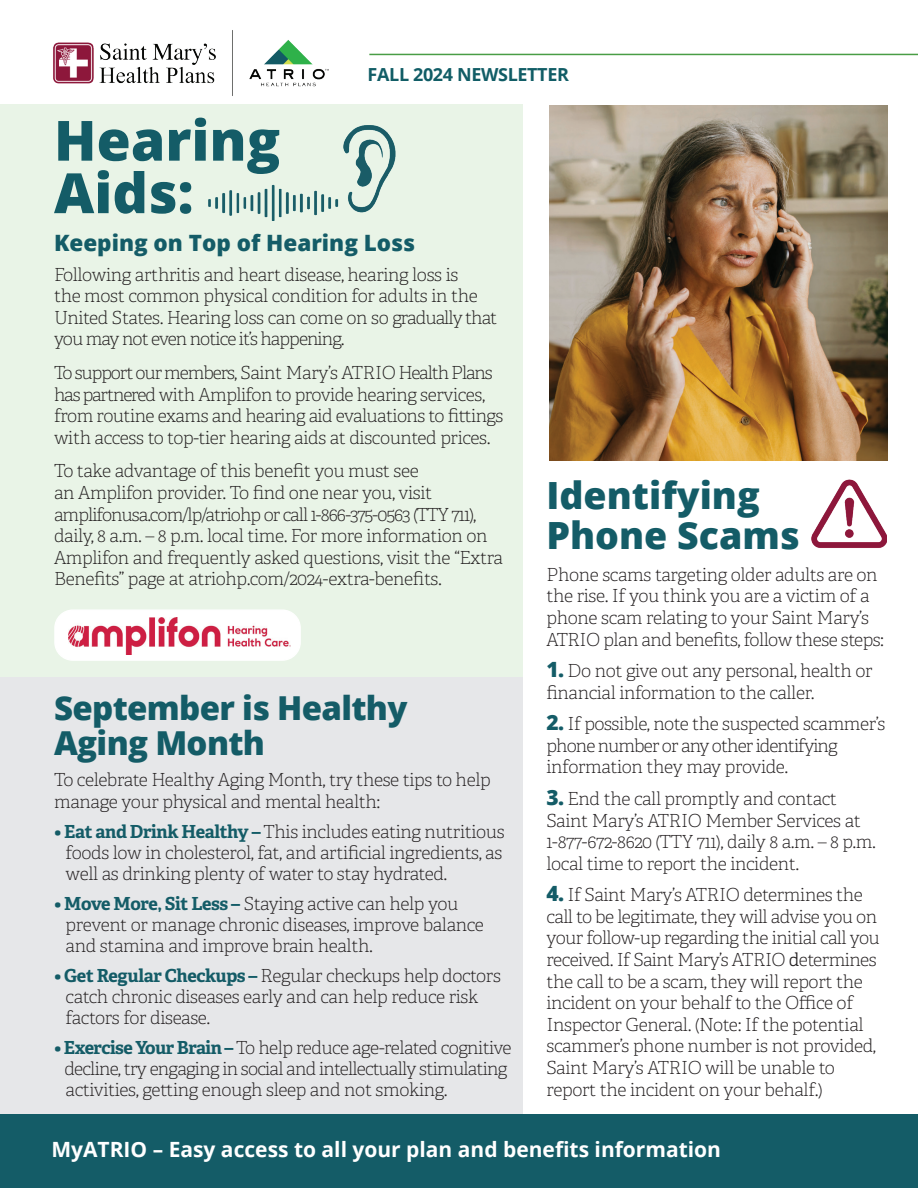
<style>
.page{position:relative;width:918px;height:1188px;background:#fff}
.page>*{position:absolute;margin:0;border:0;box-sizing:border-box;transform-origin:0 0}
.t1{font:800 55.5px/52.5px "Open Sans";color:#145c67}
.t2{font:800 37.5px/40.5px "Open Sans";color:#145c67}
.t3{font:800 33px/34.5px "Open Sans";letter-spacing:-.02em;color:#145c67}
.t4{font:800 22.5px "Open Sans";color:#145c67}
.t5{font:700 21px "Open Sans";color:#fff}
.t6{font:100 18px/21.6px "Adelle";letter-spacing:-.02em;color:#231f20}
.t7{font:100 18px/21px "Adelle";letter-spacing:-.04em;color:#231f20}
.t8{font:700 18px "Open Sans";letter-spacing:-.02em;color:#115d66}
.s1{font-weight:700;color:#145c67}
.s2{font-family:"Open Sans";font-weight:800;font-size:21px;color:#145c67}
.s3{font-weight:300}
</style>
<div class="page">
<div style="left:0;top:409px;width:523px;height:726px;background:#e6e7e9"></div>
<div style="left:0;top:105px;width:523px;height:572px;background:#e9f4e7"></div>
<div style="left:0;top:1115px;width:918px;height:73px;background:#145c67"></div>
<img style="left:208px;top:125px;width:187px;height:96px">
<hr style="left:369px;top:54px;width:549px;height:1px;background:#499d45">
<img style="left:549px;top:106px;width:338px;height:355px">
<div style="left:55px;top:610px;width:245px;height:50px;background:#fff;border-radius:18px"></div>
<img style="left:68px;top:618px;width:223px;height:36px">
<div style="left:54px;top:609px;width:247px;height:52px;border:1px solid #fff;border-radius:18px"></div>
<img style="left:48px;top:30px;width:290px;height:75px">
<img style="left:811px;top:479px;width:75px;height:69px">
<p class="t8" style="left:368px;top:62px;width:203px">FALL 2024 NEWSLETTER</p>
<h2 class="t1" style="left:54px;top:111px;width:228px">Hearing<br>Aids:</h2>
<h3 class="t4" style="left:54px;top:225px;width:363px">Keeping on Top of Hearing Loss</h3>
<p class="t6" style="left:54px;top:264px;width:445px">Following arthritis and heart disease, hearing loss is<br>the most common physical condition for adults in the United States. Hearing loss can come on so gradually that you may not even notice it’s happening.</p>
<p class="t6" style="left:54px;top:362px;width:451px">To support our members, Saint Mary’s ATRIO Health Plans haspartnered with Amplifon to provide hearing services, from routine exams and hearing aid evaluations to fittings with access to top-tier hearing aids at discounted prices.</p>
<p class="t6" style="left:54px;top:461px;width:451px">To take advantage of this benefit you must see<br>an Amplifon provider. To find one near you, visit amplifonusa.com/lp/atriohp or call 1-866-375-0563 (TTY 711), daily, 8 a.m. – 8 p.m. local time. For more information on Amplifon and frequently asked questions, visit the “Extra Benefits” page at atriohp.com/2024-extra-benefits.</p>
<h3 class="t3" style="left:54px;top:689px;width:355px">September is Healthy<br>Aging Month</h3>
<p class="t6" style="left:54px;top:769px;width:438px">To celebrate Healthy Aging Month, try these tips to help manage your physical and mental health:</p>
<p class="t6" style="left:66px;top:821px;width:441px;line-height:21px;text-indent:-12px"><span class="s1">• Eat and Drink Healthy –</span> This includes eating nutritious foods low in cholesterol, fat, and artificial ingredients, as well as drinking plenty of water to stay hydrated.</p>
<p class="t6" style="left:66px;top:893px;width:420px;line-height:21px;text-indent:-12px"><span class="s1">• Move More, Sit Less –</span> Staying active can help you prevent or manage chronic diseases, improve balance and stamina and improve brain health.</p>
<p class="t6" style="left:66px;top:965px;width:437px;text-indent:-12px"><span class="s1">• Get Regular Checkups –</span> Regular checkups help doctors catch chronic diseases early and can help reduce risk factors for disease.</p>
<p class="t7" style="left:65px;top:1038px;width:448px;text-indent:-11px"><span class="s1">• Exercise Your Brain –</span> To help reduce age-related cognitive decline, try engaging in social and intellectually stimulating activities, getting enough sleep and not smoking.</p>
<h3 class="t2" style="left:546px;top:473px;width:255px">Identifying<br>Phone Scams</h3>
<p class="t6" style="left:546px;top:564px;width:339px">Phone scams targeting older adults are on the rise. If you think you are a victim of a phone scam relating to your Saint Mary’s ATRIO plan and benefits, follow these steps:</p>
<p class="t6" style="left:546px;top:660px;width:328px"><span class="s2">1.</span> Do not give out any personal, health or financial information to the caller.</p>
<p class="t6" style="left:546px;top:713px;width:340px"><span class="s2">2.</span> If possible, note the suspected scammer’s phone number or any other identifying information they may provide.</p>
<p class="t6" style="left:546px;top:788px;width:331px"><span class="s2">3.</span> End the call promptly and contact Saint Mary’s ATRIO Member Services at 1-877-672-8620 (TTY 711), daily 8 a.m. – 8 p.m. local time to report the incident.</p>
<p class="t6" style="left:546px;top:884px;width:335px"><span class="s2">4.</span> If Saint Mary’s ATRIO determines the call to be legitimate, they will advise you on your follow-up regarding the initial call you received. If Saint Mary’s ATRIO <span class="s3">d</span>etermines the call to be a scam, they will report the incident on your behalf to the Office of Inspector General. (Note: If the potential scammer’s phone number is not provided, Saint Mary’s ATRIO will be unable to report the incident on your behalf.)</p>
<p class="t5" style="left:51px;top:1135px;width:671px">MyATRIO – Easy access to all your plan and benefits information</p>
</div>
